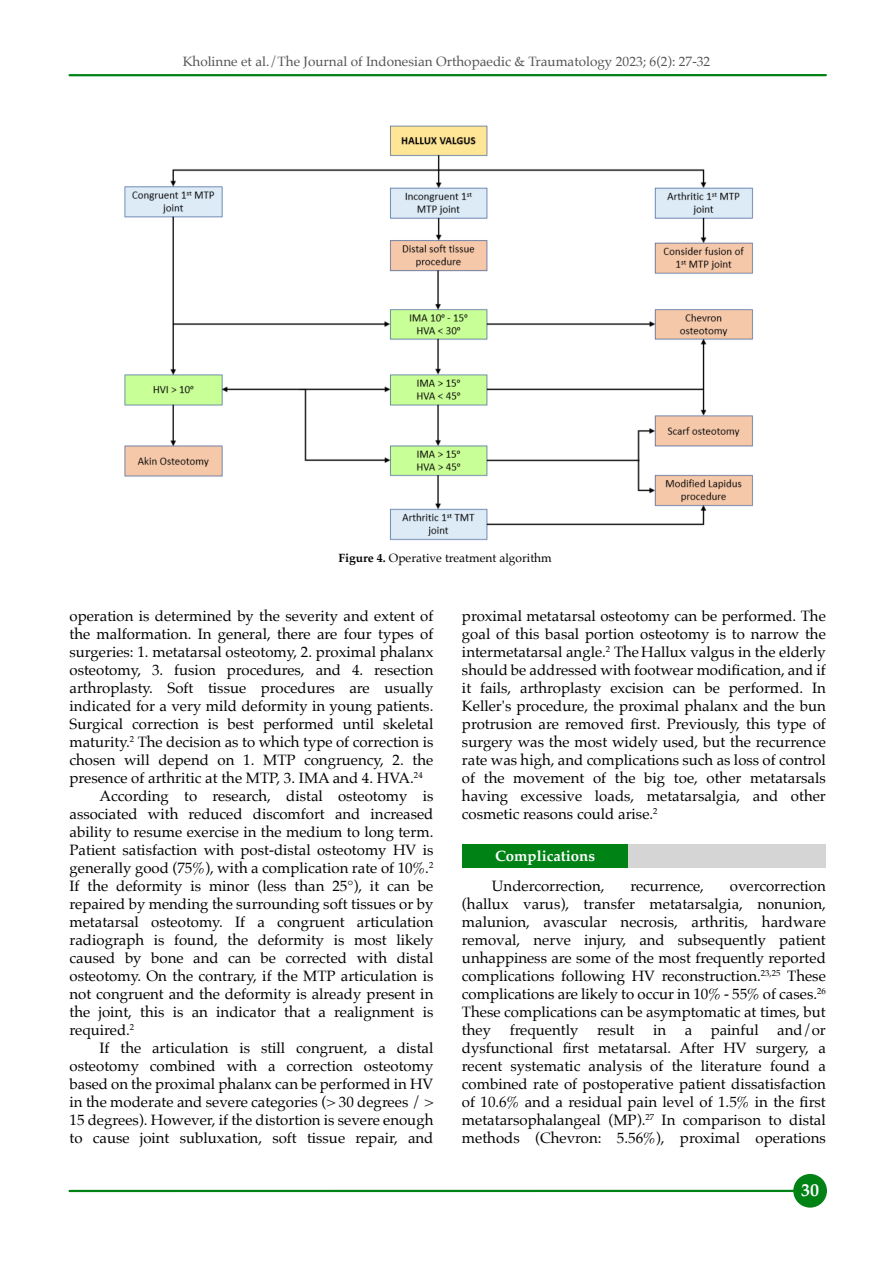
<style>
.page{position:relative;width:893px;height:1263px;background:#fff}
.page>*{position:absolute;margin:0;border:0;box-sizing:border-box;transform-origin:0 0}
.t1{font:700 18px "Palatino";color:#fff}
.t2{font:15px "Palatino";color:#000}
.t3{font:700 15px "Palatino";color:#fff}
.t4{font:13.5px "Palatino";color:#535353}
.t5{font:12px "Palatino";color:#000}
.t6{font:8.7px "Palatino";color:#000}
.s1{font-weight:700}
</style>
<div class="page">
<hr style="left:70px;top:1190px;width:726px;height:2px;background:#008215">
<hr style="left:70px;top:74px;width:756px;height:2px;background:#008215">
<div style="left:793px;top:1174px;width:34px;height:33px;background:#008215;border:2px solid #008215;border-radius:50%"></div>
<img style="left:124px;top:125px;width:629px;height:416px">
<div style="left:462px;top:844px;width:363px;height:24px;background:#d5d5d5"></div>
<div style="left:462px;top:844px;width:165px;height:24px;background:#008215"></div>
<p class="t4" style="left:183px;top:55px;width:529px">Kholinne et al./The Journal of Indonesian Orthopaedic &amp; Traumatology 2023; 6(2): 27-32</p>
<p class="t5" style="left:339px;top:552px;width:215px"><span class="s1">Figure 4.</span> Operative treatment algorithm</p>
<p class="t2" style="left:70px;top:609px;width:365px">operation is determined by the severity and extent of</p>
<p class="t2" style="left:70px;top:627px;width:365px">the malformation. In general, there are four types of</p>
<p class="t2" style="left:70px;top:645px;width:365px">surgeries: 1. metatarsal osteotomy, 2. proximal phalanx</p>
<p class="t2" style="left:70px;top:663px;width:365px">osteotomy, 3. fusion procedures, and 4. resection</p>
<p class="t2" style="left:70px;top:681px;width:365px">arthroplasty. Soft tissue procedures are usually</p>
<p class="t2" style="left:70px;top:699px;width:365px">indicated for a very mild deformity in young patients.</p>
<p class="t2" style="left:70px;top:717px;width:365px">Surgical correction is best performed until skeletal</p>
<p class="t2" style="left:70px;top:735px;width:62px">maturity.</p>
<p class="t6" style="left:130px;top:735px;width:6px">2</p>
<p class="t2" style="left:138px;top:735px;width:297px">The decision as to which type of correction is</p>
<p class="t2" style="left:70px;top:753px;width:365px">chosen will depend on 1. MTP congruency, 2. the</p>
<p class="t2" style="left:70px;top:771px;width:346px">presence of arthritic at the MTP, 3. IMA and 4. HVA.</p>
<p class="t6" style="left:414px;top:771px;width:10px">24</p>
<p class="t2" style="left:100px;top:789px;width:335px">According to research, distal osteotomy is</p>
<p class="t2" style="left:70px;top:807px;width:365px">associated with reduced discomfort and increased</p>
<p class="t2" style="left:70px;top:825px;width:365px">ability to resume exercise in the medium to long term.</p>
<p class="t2" style="left:70px;top:843px;width:365px">Patient satisfaction with post-distal osteotomy HV is</p>
<p class="t2" style="left:70px;top:861px;width:361px">generally good (75%), with a complication rate of 10%.</p>
<p class="t6" style="left:429px;top:861px;width:6px">2</p>
<p class="t2" style="left:70px;top:879px;width:365px">If the deformity is minor (less than 25°), it can be</p>
<p class="t2" style="left:70px;top:897px;width:365px">repaired by mending the surrounding soft tissues or by</p>
<p class="t2" style="left:70px;top:915px;width:365px">metatarsal osteotomy. If a congruent articulation</p>
<p class="t2" style="left:70px;top:933px;width:365px">radiograph is found, the deformity is most likely</p>
<p class="t2" style="left:70px;top:951px;width:365px">caused by bone and can be corrected with distal</p>
<p class="t2" style="left:70px;top:969px;width:365px">osteotomy. On the contrary, if the MTP articulation is</p>
<p class="t2" style="left:70px;top:987px;width:365px">not congruent and the deformity is already present in</p>
<p class="t2" style="left:70px;top:1005px;width:365px">the joint, this is an indicator that a realignment is</p>
<p class="t2" style="left:70px;top:1023px;width:62px">required.</p>
<p class="t6" style="left:130px;top:1023px;width:6px">2</p>
<p class="t2" style="left:100px;top:1041px;width:335px">If the articulation is still congruent, a distal</p>
<p class="t2" style="left:70px;top:1059px;width:365px">osteotomy combined with a correction osteotomy</p>
<p class="t2" style="left:70px;top:1077px;width:365px">based on the proximal phalanx can be performed in HV</p>
<p class="t2" style="left:70px;top:1095px;width:365px">in the moderate and severe categories (&gt; 30 degrees / &gt;</p>
<p class="t2" style="left:70px;top:1113px;width:365px">15 degrees). However, if the distortion is severe enough</p>
<p class="t2" style="left:70px;top:1131px;width:365px">to cause joint subluxation, soft tissue repair, and</p>
<p class="t2" style="left:462px;top:609px;width:365px">proximal metatarsal osteotomy can be performed. The</p>
<p class="t2" style="left:462px;top:627px;width:365px">goal of this basal portion osteotomy is to narrow the</p>
<p class="t2" style="left:462px;top:645px;width:145px">intermetatarsal angle.</p>
<p class="t6" style="left:606px;top:645px;width:6px">2</p>
<p class="t2" style="left:614px;top:645px;width:213px">The Hallux valgus in the elderly</p>
<p class="t2" style="left:462px;top:663px;width:365px">should be addressed with footwear modification, and if</p>
<p class="t2" style="left:462px;top:681px;width:365px">it fails, arthroplasty excision can be performed. In</p>
<p class="t2" style="left:462px;top:699px;width:365px">Keller's procedure, the proximal phalanx and the bun</p>
<p class="t2" style="left:462px;top:717px;width:365px">protrusion are removed first. Previously, this type of</p>
<p class="t2" style="left:462px;top:735px;width:365px">surgery was the most widely used, but the recurrence</p>
<p class="t2" style="left:462px;top:753px;width:365px">rate was high, and complications such as loss of control</p>
<p class="t2" style="left:462px;top:771px;width:365px">of the movement of the big toe, other metatarsals</p>
<p class="t2" style="left:462px;top:789px;width:365px">having excessive loads, metatarsalgia, and other</p>
<p class="t2" style="left:462px;top:807px;width:193px">cosmetic reasons could arise.</p>
<p class="t6" style="left:653px;top:807px;width:6px">2</p>
<p class="t3" style="left:495px;top:849px;width:101px">Complications</p>
<p class="t2" style="left:492px;top:879px;width:114px">Undercorrection,</p>
<p class="t2" style="left:630px;top:879px;width:75px">recurrence,</p>
<p class="t2" style="left:730px;top:879px;width:97px">overcorrection</p>
<p class="t2" style="left:462px;top:897px;width:365px">(hallux varus), transfer metatarsalgia, nonunion,</p>
<p class="t2" style="left:462px;top:915px;width:365px">malunion, avascular necrosis, arthritis, hardware</p>
<p class="t2" style="left:462px;top:933px;width:365px">removal, nerve injury, and subsequently patient</p>
<p class="t2" style="left:462px;top:951px;width:365px">unhappiness are some of the most frequently reported</p>
<p class="t2" style="left:462px;top:969px;width:300px">complications following HV reconstruction.</p>
<p class="t6" style="left:761px;top:969px;width:21px">23,25</p>
<p class="t2" style="left:787px;top:969px;width:40px">These</p>
<p class="t2" style="left:462px;top:987px;width:357px">complications are likely to occur in 10% - 55% of cases.</p>
<p class="t6" style="left:817px;top:987px;width:10px">26</p>
<p class="t2" style="left:462px;top:1005px;width:365px">These complications can be asymptomatic at times, but</p>
<p class="t2" style="left:462px;top:1023px;width:365px">they frequently result in a painful and/or</p>
<p class="t2" style="left:462px;top:1041px;width:365px">dysfunctional first metatarsal. After HV surgery, a</p>
<p class="t2" style="left:462px;top:1059px;width:365px">recent systematic analysis of the literature found a</p>
<p class="t2" style="left:462px;top:1077px;width:365px">combined rate of postoperative patient dissatisfaction</p>
<p class="t2" style="left:462px;top:1095px;width:365px">of 10.6% and a residual pain level of 1.5% in the first</p>
<p class="t2" style="left:462px;top:1113px;width:185px">metatarsophalangeal (MP).</p>
<p class="t6" style="left:645px;top:1113px;width:10px">27</p>
<p class="t2" style="left:662px;top:1113px;width:166px">In comparison to distal</p>
<p class="t2" style="left:462px;top:1131px;width:365px">methods (Chevron: 5.56%), proximal operations</p>
<p class="t1" style="left:801px;top:1182px;width:19px">30</p>
</div>
